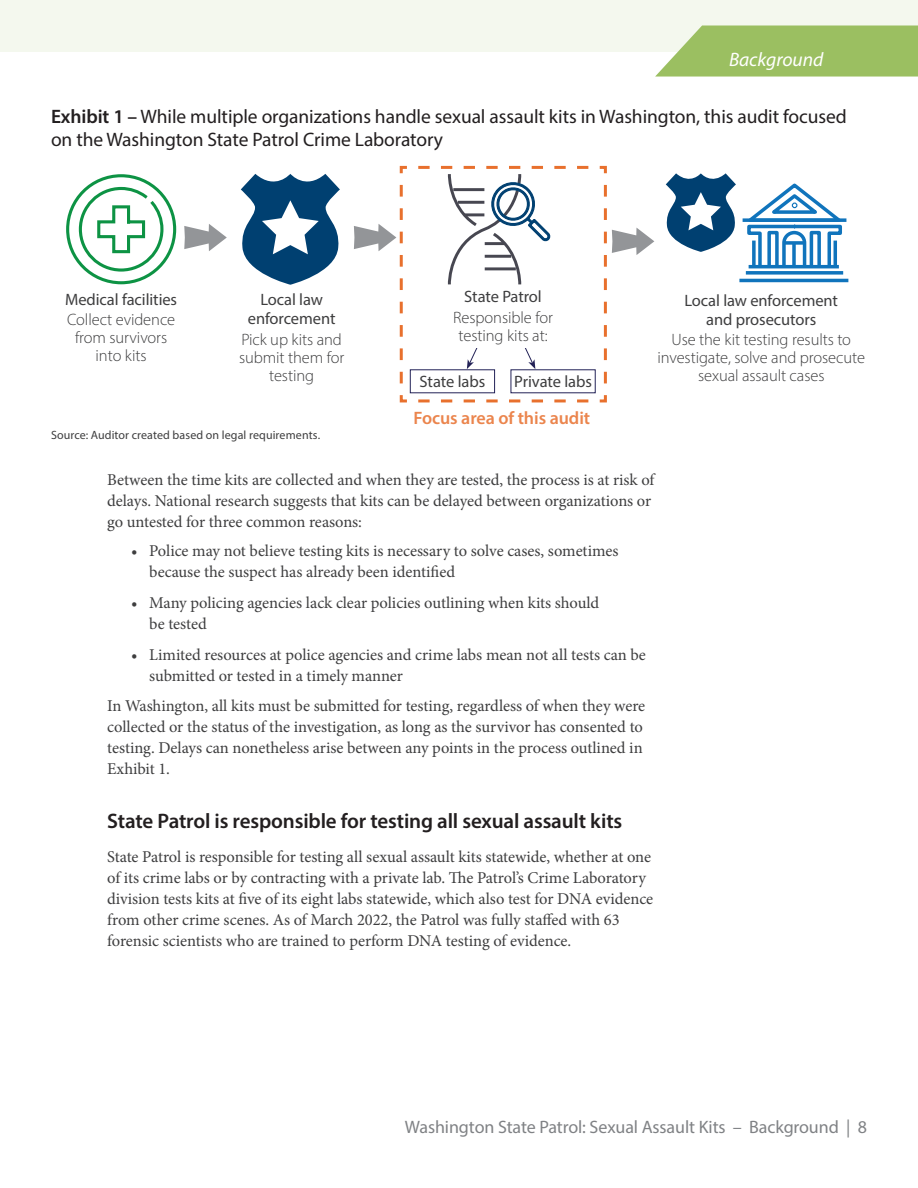
<style>
.page{position:relative;width:918px;height:1188px;background:#fff}
.page>*{position:absolute;margin:0;border:0;box-sizing:border-box;transform-origin:0 0}
.B-level_header__was{font:600 21px "Myriad Pro";letter-spacing:-.005em;color:#231f20}
.Table_graph_titiles{font:19.5px/23.2px "Myriad Pro";letter-spacing:-.005em;color:#231f20}
.t1{font:italic 19.5px "Myriad Pro";color:#fff}
.t2{font:18px "Myriad Pro";letter-spacing:-.005em;color:#808285}
.Quotes_and_Callouts{font:600 18px "Myriad Pro";letter-spacing:-.005em;color:#eb854d}
.Paragraph__was_Body{font:16.5px/21px "Minion Pro";letter-spacing:-.005em;color:#3e3e3f}
.Bullet_Style_2_Minio{font:16.5px/21px "Minion Pro";letter-spacing:-.005em;color:#3e3e3f}
.Photo_caption__was_C{font:300 16.5px/18px "Myriad Pro";letter-spacing:-.005em;color:#3e3e3f;text-align:center}
.Photo_caption__was_C-2{font:16.5px/19.5px "Myriad Pro";letter-spacing:-.005em;color:#3e3e3f;text-align:center}
.Source_Information{font:12px "Myriad Pro";letter-spacing:.005em;color:#3e3e3f}
.s1{font-weight:600}
</style>
<div class="page">
<div style="left:0;top:0;width:918px;height:51px;background:#f4f8ee"></div>
<svg style="left:655px;top:26px;width:263px;height:51px;background:#a3c46f"></svg>
<div style="left:66px;top:174px;width:110px;height:110px;border:3px solid #0d9344;border-radius:50%"></div>
<svg style="left:77px;top:185px;width:88px;height:88px"></svg>
<svg style="left:241px;top:174px;width:99px;height:111px"></svg>
<svg style="left:746px;top:271px;width:97px;height:4px"></svg>
<hr style="left:739px;top:279px;width:109px;height:3px;background:#1074bc">
<svg style="left:666px;top:173px;width:181px;height:96px"></svg>
<svg style="left:784px;top:241px;width:21px;height:4px"></svg>
<svg style="left:399px;top:165px;width:208px;height:238px"></svg>
<svg style="left:413px;top:166px;width:175px;height:120px"></svg>
<svg style="left:184px;top:224px;width:43px;height:27px"></svg>
<svg style="left:467px;top:347px;width:68px;height:22px"></svg>
<svg style="left:354px;top:185px;width:49px;height:204px"></svg>
<svg style="left:604px;top:179px;width:50px;height:204px"></svg>
<div style="left:446px;top:290px;width:114px;height:57px;background:#fff"></div>
<p class="t1" style="left:729px;top:47px;width:96px">Background</p>
<p class="Table_graph_titiles" style="left:51px;top:104px;width:797px"><span class="s1">Exhibit 1 –</span> While multiple organizations handle sexual assault kits in Washington, this audit focused on the Washington State Patrol Crime Laboratory</p>
<p class="Photo_caption__was_C-2" style="left:65px;top:289px;width:114px">Medical facilities</p>
<p class="Photo_caption__was_C" style="left:67px;top:310px;width:110px">Collect evidence from survivors into kits</p>
<p class="Photo_caption__was_C-2" style="left:248px;top:289px;width:89px">Local law enforcement</p>
<p class="Photo_caption__was_C" style="left:239px;top:330px;width:107px">Pick up kits and submit them for testing</p>
<p class="Source_Information" style="left:51px;top:428px;width:271px">Source: Auditor created based on legal requirements.</p>
<p class="Photo_caption__was_C-2" style="left:464px;top:287px;width:79px">State Patrol</p>
<p class="Photo_caption__was_C" style="left:453px;top:308px;width:101px">Responsible for testing kits at:</p>
<p class="Photo_caption__was_C-2" style="left:420px;top:372px;width:67px">State labs</p>
<p class="Photo_caption__was_C-2" style="left:514px;top:372px;width:79px">Private labs</p>
<p class="Quotes_and_Callouts" style="left:413px;top:406px;width:178px">Focus area of this audit</p>
<p class="Photo_caption__was_C-2" style="left:684px;top:290px;width:155px">Local law enforcement and prosecutors</p>
<p class="Photo_caption__was_C" style="left:657px;top:331px;width:209px">Use the kit testing results to investigate, solve and prosecute sexual assault cases</p>
<p class="Paragraph__was_Body" style="left:107px;top:469px;width:549px">Between the time kits are collected and when they are tested, the process is at risk of delays. National research suggests that kits can be delayed between organizations or go untested for three common reasons:</p>
<p class="Bullet_Style_2_Minio" style="left:149px;top:541px;width:471px;text-indent:-18px">• Police may not believe testing kits is necessary to solve cases, sometimes because the suspect has already been identified</p>
<p class="Bullet_Style_2_Minio" style="left:149px;top:592px;width:452px;text-indent:-18px">• Many policing agencies lack clear policies outlining when kits should be tested</p>
<p class="Bullet_Style_2_Minio" style="left:149px;top:644px;width:498px;text-indent:-18px">• Limited resources at police agencies and crime labs mean not all tests can be submitted or tested in a timely manner</p>
<p class="Paragraph__was_Body" style="left:107px;top:696px;width:539px">In Washington, all kits must be submitted for testing, regardless of when they were collected or the status of the investigation, as long as the survivor has consented to testing. Delays can nonetheless arise between any points in the process outlined in Exhibit 1.</p>
<p class="B-level_header__was" style="left:107px;top:808px;width:517px">State Patrol is responsible for testing all sexual assault kits</p>
<p class="Paragraph__was_Body" style="left:107px;top:846px;width:548px">State Patrol is responsible for testing all sexual assault kits statewide, whether at one of its crime labs or by contracting with a private lab. The Patrol’s Crime Laboratory division tests kits at five of its eight labs statewide, which also test for DNA evidence from other crime scenes. As of March 2022, the Patrol was fully staffed with 63 forensic scientists who are trained to perform DNA testing of evidence.</p>
<p class="t2" style="left:405px;top:1116px;width:463px">Washington State Patrol: Sexual Assault Kits – Background | 8</p>
</div>
